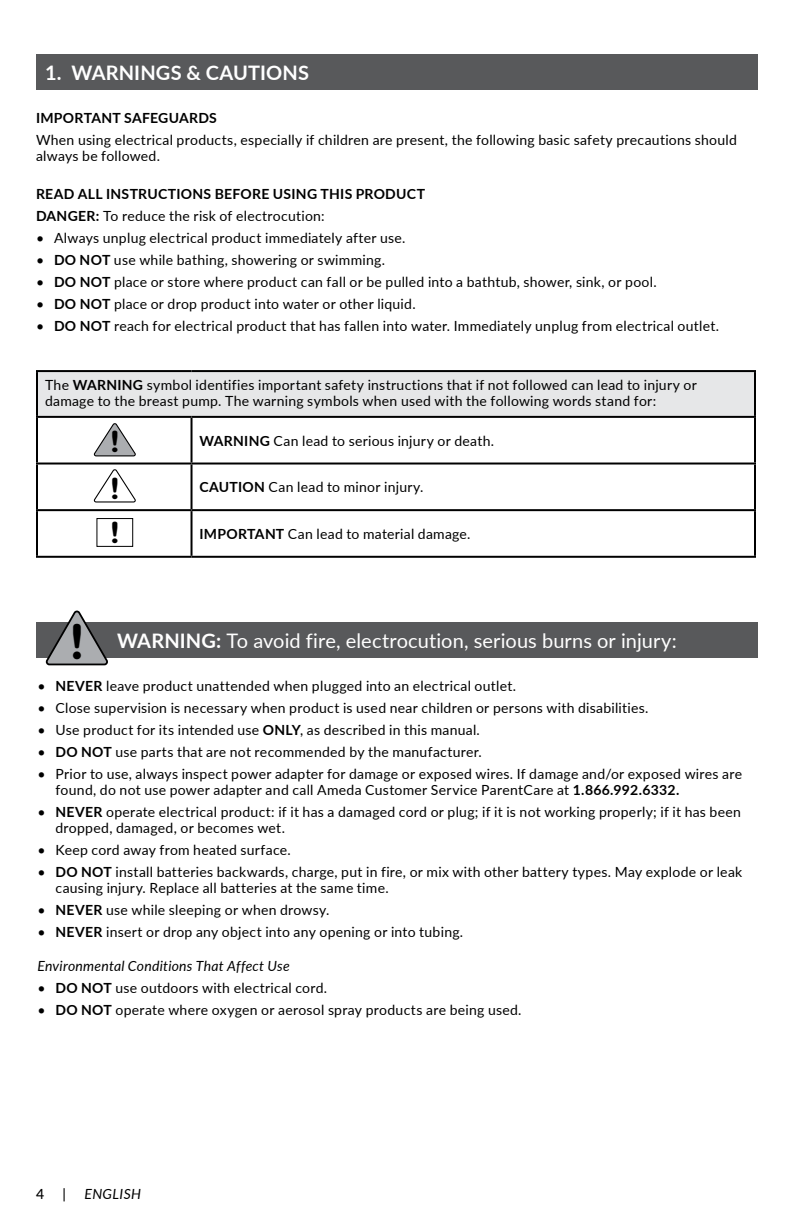
<style>
.page{position:relative;width:792px;height:1224px;background:#fff}
.page>*{position:absolute;margin:0;border:0;box-sizing:border-box;transform-origin:0 0}
.t1{font:700 48px "Helvetica Rounded";color:#000}
.t2{font:700 29.2px/45.2px "Helvetica Rounded";color:#000;text-align:justify;scale:1.11 1}
.t3{font:20px "Lato";letter-spacing:.005em;color:#fff}
.t4{font:700 20px "Lato";letter-spacing:.01em;color:#fff}
.t5{font:14px/16px "Lato";letter-spacing:.02em;color:#000}
.t6{font:700 14px/22px "Lato";letter-spacing:.02em;color:#000}
.t7{font:italic 14px "Lato";letter-spacing:.02em;color:#000}
.t8{font:500 14px "Lato";color:#000}
.s1{font-weight:400}
.s2{font-weight:700}
</style>
<div class="page">
<div style="left:36px;top:54px;width:721px;height:36px;background:#58595b"></div>
<div style="left:37px;top:371px;width:718px;height:46px;background:#e6e7e8"></div>
<hr style="left:36px;top:370px;width:156px;height:2px;background:#000">
<hr style="left:36px;top:372px;width:2px;height:44px;background:#000">
<hr style="left:192px;top:370px;width:564px;height:2px;background:#000">
<hr style="left:754px;top:372px;width:2px;height:44px;background:#000">
<hr style="left:36px;top:416px;width:156px;height:2px;background:#000">
<hr style="left:36px;top:418px;width:2px;height:45px;background:#000">
<hr style="left:192px;top:416px;width:564px;height:2px;background:#000">
<hr style="left:191px;top:418px;width:2px;height:45px;background:#000">
<hr style="left:754px;top:418px;width:2px;height:45px;background:#000">
<hr style="left:36px;top:463px;width:156px;height:2px;background:#000">
<hr style="left:36px;top:465px;width:2px;height:44px;background:#000">
<hr style="left:192px;top:463px;width:564px;height:2px;background:#000">
<hr style="left:191px;top:465px;width:2px;height:44px;background:#000">
<hr style="left:754px;top:465px;width:2px;height:44px;background:#000">
<hr style="left:36px;top:509px;width:156px;height:2px;background:#000">
<hr style="left:36px;top:511px;width:2px;height:45px;background:#000">
<hr style="left:192px;top:509px;width:564px;height:2px;background:#000">
<hr style="left:191px;top:511px;width:2px;height:45px;background:#000">
<hr style="left:754px;top:511px;width:2px;height:45px;background:#000">
<hr style="left:36px;top:556px;width:156px;height:2px;background:#000">
<hr style="left:192px;top:556px;width:564px;height:2px;background:#000">
<svg style="left:93px;top:423px;width:43px;height:34px"></svg>
<svg style="left:93px;top:469px;width:43px;height:34px"></svg>
<div style="left:97px;top:518px;width:36px;height:29px;border:1px solid #000"></div>
<div style="left:36px;top:622px;width:721px;height:36px;background:#58595b"></div>
<svg style="left:45px;top:610px;width:63px;height:56px"></svg>
<h3 class="t4" style="left:45px;top:58px;width:266px">1. WARNINGS &amp; CAUTIONS</h3>
<p class="t6" style="left:36px;top:107px;width:182px">IMPORTANT SAFEGUARDS</p>
<p class="t5" style="left:36px;top:132px;width:702px">When using electrical products, especially if children are present, the following basic safety precautions should always be followed.</p>
<p class="t6" style="left:36px;top:183px;width:391px">READ ALL INSTRUCTIONS BEFORE USING THIS PRODUCT<br>DANGER: <span class="s1">To reduce the risk of electrocution:</span></p>
<p class="t5" style="left:36px;top:230px;width:371px">• Always unplug electrical product immediately after use.</p>
<p class="t5" style="left:36px;top:252px;width:350px">• <span class="s2">DO NOT</span> use while bathing, showering or swimming.</p>
<p class="t5" style="left:36px;top:274px;width:622px">• <span class="s2">DO NOT</span> place or store where product can fall or be pulled into a bathtub, shower, sink, or pool.</p>
<p class="t5" style="left:36px;top:296px;width:381px">• <span class="s2">DO NOT</span> place or drop product into water or other liquid.</p>
<p class="t5" style="left:36px;top:318px;width:685px">• <span class="s2">DO NOT</span> reach for electrical product that has fallen into water. Immediately unplug from electrical outlet.</p>
<p class="t5" style="left:45px;top:377px;width:653px">The <span class="s2">WARNING</span> symbol identifies important safety instructions that if not followed can lead to injury or damage to the breast pump. The warning symbols when used with the following words stand for:</p>
<p class="t5" style="left:200px;top:432px;width:296px"><span class="s2">WARNING</span> Can lead to serious injury or death.</p>
<p class="t5" style="left:200px;top:479px;width:225px"><span class="s2">CAUTION</span> Can lead to minor injury.</p>
<p class="t5" style="left:200px;top:525px;width:273px"><span class="s2">IMPORTANT</span> Can lead to material damage.</p>
<h2 class="t2" style="left:110px;top:419px;width:11px">! ! !</h2>
<h1 class="t1" style="left:69px;top:613px;width:17px">!</h1>
<h3 class="t3" style="left:117px;top:626px;width:561px"><span class="s2">WARNING:</span> To avoid fire, electrocution, serious burns or injury:</h3>
<p class="t5" style="left:37px;top:678px;width:480px">• <span class="s2">NEVER</span> leave product unattended when plugged into an electrical outlet.</p>
<p class="t5" style="left:37px;top:700px;width:613px">• Close supervision is necessary when product is used near children or persons with disabilities.</p>
<p class="t5" style="left:37px;top:722px;width:444px">• Use product for its intended use <span class="s2">ONLY</span>, as described in this manual.</p>
<p class="t5" style="left:38px;top:744px;width:446px">• <span class="s2">DO NOT</span> use parts that are not recommended by the manufacturer.</p>
<p class="t5" style="left:56px;top:766px;width:688px;text-indent:-18px">• Prior to use, always inspect power adapter for damage or exposed wires. If damage and/or exposed wires are found, do not use power adapter and call Ameda Customer Service ParentCare at <span class="s2">1.866.992.6332.</span></p>
<p class="t5" style="left:56px;top:804px;width:687px;text-indent:-18px">• <span class="s2">NEVER</span> operate electrical product: if it has a damaged cord or plug; if it is not working properly; if it has been dropped, damaged, or becomes wet.</p>
<p class="t5" style="left:38px;top:842px;width:255px">• Keep cord away from heated surface.</p>
<p class="t5" style="left:56px;top:864px;width:688px;text-indent:-18px">• <span class="s2">DO NOT</span> install batteries backwards, charge, put in fire, or mix with other battery types. May explode or leak causing injury. Replace all batteries at the same time.</p>
<p class="t5" style="left:38px;top:902px;width:293px">• <span class="s2">NEVER</span> use while sleeping or when drowsy.</p>
<p class="t5" style="left:38px;top:924px;width:427px">• <span class="s2">NEVER</span> insert or drop any object into any opening or into tubing.</p>
<p class="t7" style="left:38px;top:956px;width:254px">Environmental Conditions That Affect Use</p>
<p class="t5" style="left:38px;top:980px;width:291px">• <span class="s2">DO NOT</span> use outdoors with electrical cord.</p>
<p class="t5" style="left:38px;top:1002px;width:486px">• <span class="s2">DO NOT</span> operate where oxygen or aerosol spray products are being used.</p>
<p class="t8" style="left:36px;top:1184px;width:10px">4</p>
<p class="t8" style="left:63px;top:1184px;width:5px">|</p>
<p class="t7" style="left:85px;top:1184px;width:58px">ENGLISH</p>
</div>
